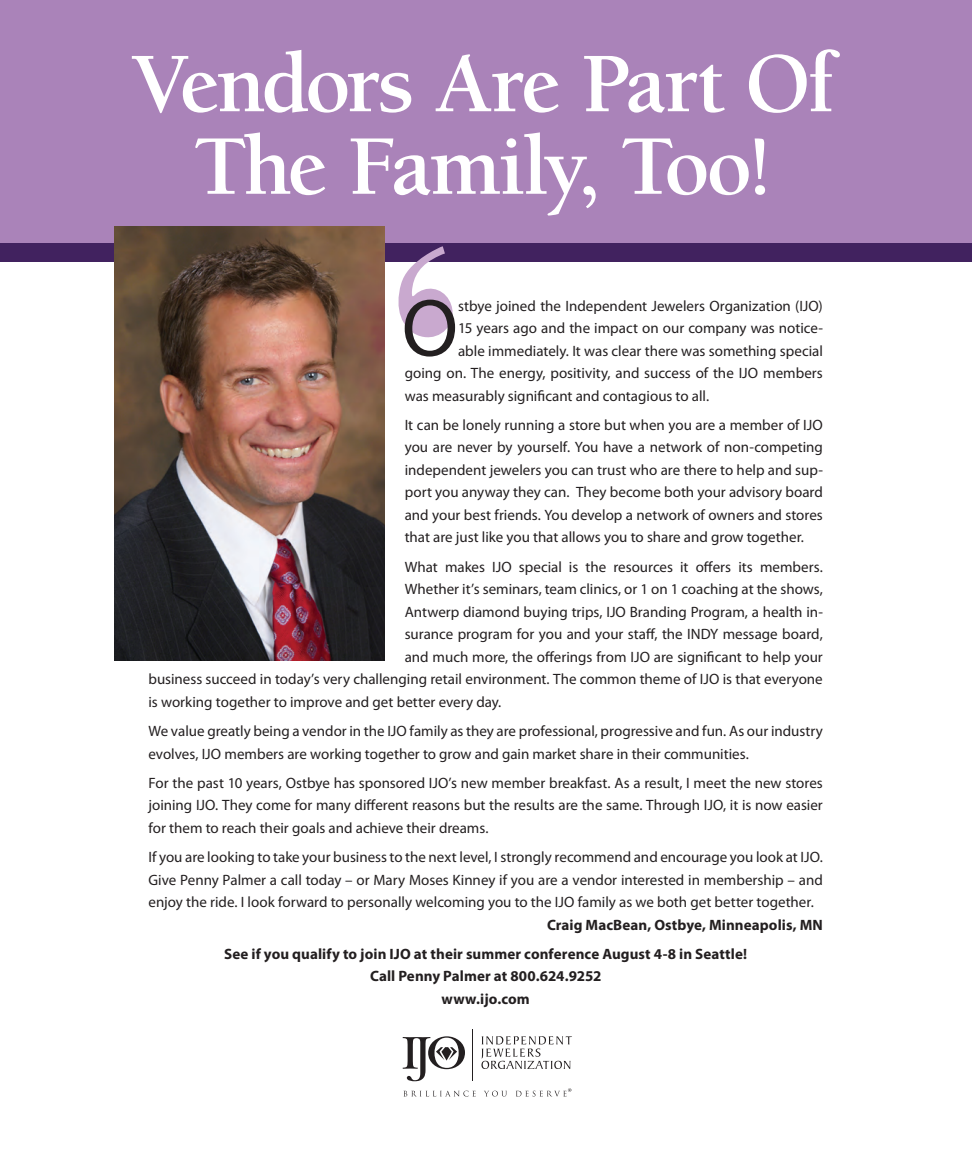
<style>
.page{position:relative;width:972px;height:1175px;background:#fff}
.page>*{position:absolute;margin:0;border:0;box-sizing:border-box;transform-origin:0 0}
.t1{font:700 87px/82.5px "Berkeley";letter-spacing:-.04em;color:#fff;text-align:center}
.t2{font:81.75px "Myriad Pro";color:#231f20}
.t3{font:15px/22.5px "Myriad Pro";color:#231f20;text-align:justify}
.t4{font:700 15px "Myriad Pro";letter-spacing:.005em;color:#231f20}
</style>
<div class="page">
<div style="left:0;top:0;width:972px;height:243px;background:#aa83b9"></div>
<div style="left:0;top:243px;width:972px;height:19px;background:#41225f"></div>
<svg style="left:398px;top:246px;width:55px;height:91px"></svg>
<hr style="left:472px;top:1029px;width:1px;height:52px;background:#231f20">
<svg style="left:403px;top:1036px;width:62px;height:45px"></svg>
<svg style="left:481px;top:1036px;width:91px;height:33px"></svg>
<svg style="left:403px;top:1090px;width:73px;height:6px"></svg>
<svg style="left:484px;top:1090px;width:23px;height:6px"></svg>
<svg style="left:516px;top:1088px;width:55px;height:8px"></svg>
<img style="left:114px;top:227px;width:270px;height:433px">
<p class="t1" style="left:132px;top:44px;width:704px">Vendors Are Part Of<br>The Family, Too!</p>
<p class="t2" style="left:402px;top:278px;width:58px">O</p>
<p class="t3" style="left:458px;top:294px;width:366px">stbye joined the Independent Jewelers Organization (IJO)</p>
<p class="t3" style="left:458px;top:317px;width:366px">15 years ago and the impact on our company was notice-</p>
<p class="t3" style="left:458px;top:339px;width:366px">able immediately. It was clear there was something special</p>
<p class="t3" style="left:405px;top:362px;width:420px">going on. The energy, positivity, and success of the IJO members</p>
<p class="t3" style="left:405px;top:384px;width:306px">was measurably significant and contagious to all.</p>
<p class="t3" style="left:405px;top:413px;width:420px">It can be lonely running a store but when you are a member of IJO you are never by yourself. You have a network of non-competing independent jewelers you can trust who are there to help and sup&shy;port you anyway they can. They become both your advisory board and your best friends. You develop a network of owners and stores that are just like you that allows you to share and grow together.</p>
<p class="t3" style="left:405px;top:555px;width:420px">What makes IJO special is the resources it offers its members.</p>
<p class="t3" style="left:405px;top:578px;width:420px">Whether it’s seminars, team clinics, or 1 on 1 coaching at the shows,</p>
<p class="t3" style="left:405px;top:600px;width:420px">Antwerp diamond buying trips, IJO Branding Program, a health in-</p>
<p class="t3" style="left:405px;top:623px;width:420px">surance program for you and your staff, the INDY message board,</p>
<p class="t3" style="left:405px;top:645px;width:420px">and much more, the offerings from IJO are significant to help your</p>
<p class="t3" style="left:149px;top:668px;width:676px">business succeed in today’s very challenging retail environment. The common theme of IJO is that everyone</p>
<p class="t3" style="left:149px;top:690px;width:354px">is working together to improve and get better every day.</p>
<p class="t3" style="left:149px;top:719px;width:676px">We value greatly being a vendor in the IJO family as they are professional, progressive and fun. As our industry evolves, IJO members are working together to grow and gain market share in their communities.</p>
<p class="t3" style="left:149px;top:771px;width:676px">For the past 10 years, Ostbye has sponsored IJO’s new member breakfast. As a result, I meet the new stores joining IJO. They come for many different reasons but the results are the same. Through IJO, it is now easier for them to reach their goals and achieve their dreams.</p>
<p class="t3" style="left:149px;top:845px;width:676px">If you are looking to take your business to the next level, I strongly recommend and encourage you look at IJO.<br>Give Penny Palmer a call today – or Mary Moses Kinney if you are a vendor interested in membership – and enjoy the ride. I look forward to personally welcoming you to the IJO family as we both get better together.</p>
<p class="t4" style="left:547px;top:914px;width:277px">Craig MacBean, Ostbye, Minneapolis, MN</p>
<p class="t4" style="left:224px;top:944px;width:524px">See if you qualify to join IJO at their summer conference August 4-8 in Seattle!</p>
<p class="t4" style="left:370px;top:966px;width:233px">Call Penny Palmer at 800.624.9252</p>
<p class="t4" style="left:442px;top:989px;width:90px">www.ijo.com</p>
</div>
